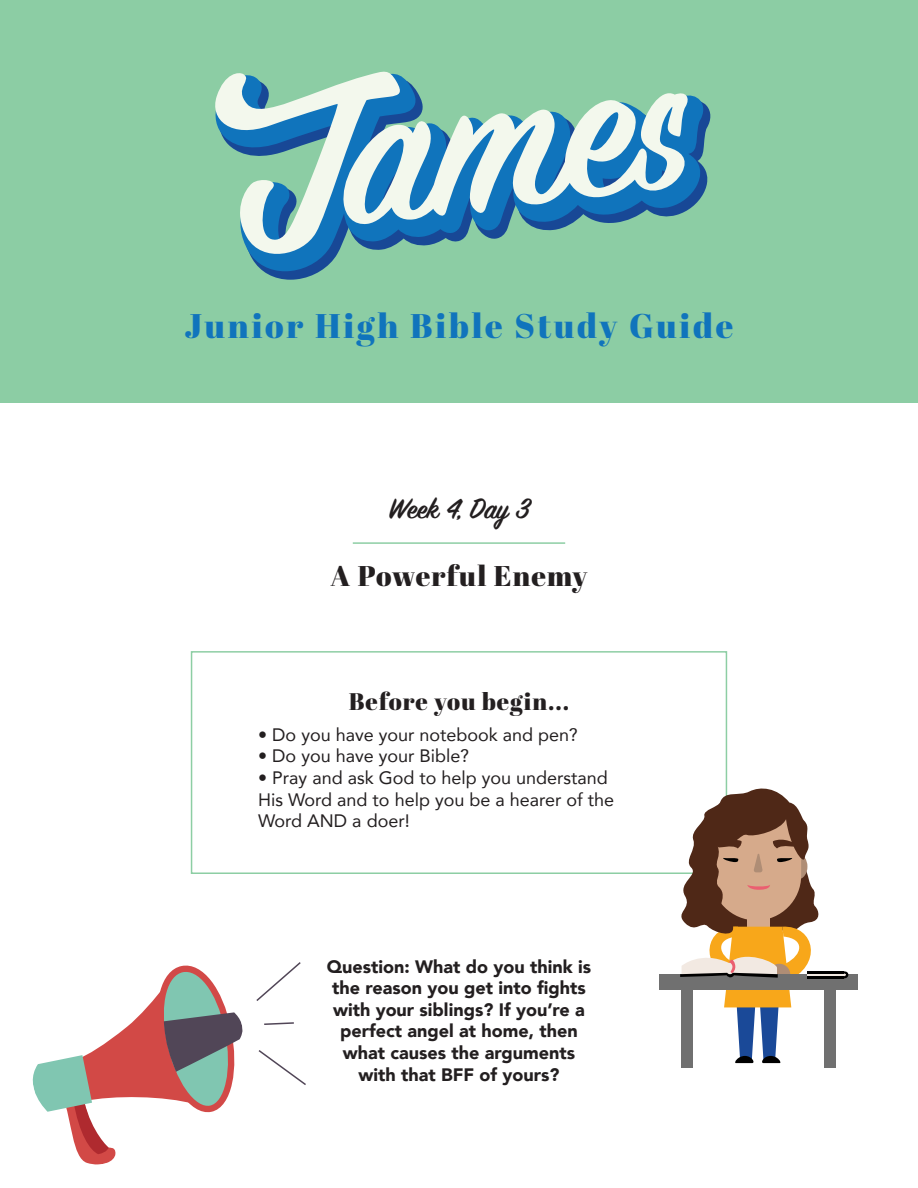
<style>
.page{position:relative;width:918px;height:1188px;background:#fff}
.page>*{position:absolute;margin:0;border:0;box-sizing:border-box;transform-origin:0 0}
.t1{font:34.2px "Abril Fatface";letter-spacing:.08em;color:#1074bc}
.t2{font:600 31.5px "Sign Painter House Script";letter-spacing:-.01em;color:#231f20}
.t3{font:28.5px "Abril Fatface";letter-spacing:.04em;color:#231f20}
.t4{font:24px "Abril Fatface";letter-spacing:.04em;color:#231f20}
.t5{font:900 18px/21.6px "Avenir";color:#231f20;text-align:center}
.t6{font:18px/21.6px "Avenir";color:#231f20}
</style>
<div class="page">
<div style="left:0;top:0;width:918px;height:402px;background:#8ccda4"></div>
<svg style="left:263px;top:103px;width:448px;height:177px"></svg>
<svg style="left:256px;top:78px;width:448px;height:193px"></svg>
<svg style="left:403px;top:87px;width:288px;height:138px"></svg>
<svg style="left:215px;top:71px;width:188px;height:193px"></svg>
<div style="left:191px;top:651px;width:536px;height:223px;border:2px solid #8dcea4"></div>
<hr style="left:353px;top:542px;width:212px;height:2px;background:#8dcea4">
<div style="left:824px;top:982px;width:11px;height:86px;background:#707070"></div>
<div style="left:682px;top:982px;width:11px;height:86px;background:#707070"></div>
<div style="left:660px;top:975px;width:198px;height:15px;background:#707070"></div>
<svg style="left:824px;top:973px;width:14px;height:3px"></svg>
<hr style="left:807px;top:976px;width:36px;height:2px;background:#000">
<svg style="left:838px;top:971px;width:12px;height:8px"></svg>
<hr style="left:807px;top:971px;width:36px;height:2px;background:#000">
<svg style="left:674px;top:789px;width:150px;height:274px"></svg>
<svg style="left:32px;top:965px;width:211px;height:200px"></svg>
<svg style="left:256px;top:962px;width:45px;height:39px"></svg>
<svg style="left:258px;top:1050px;width:48px;height:35px"></svg>
<svg style="left:264px;top:1022px;width:30px;height:3px"></svg>
<p class="t1" style="left:185px;top:301px;width:550px">Junior High Bible Study Guide</p>
<p class="t2" style="left:389px;top:490px;width:142px">Week 4, Day 3</p>
<p class="t3" style="left:331px;top:556px;width:258px">A Powerful Enemy</p>
<p class="t4" style="left:349px;top:685px;width:222px">Before you begin...</p>
<p class="t6" style="left:258px;top:723px;width:321px">• Do you have your notebook and pen?</p>
<p class="t6" style="left:258px;top:745px;width:212px">• Do you have your Bible?</p>
<p class="t6" style="left:258px;top:766px;width:351px">• Pray and ask God to help you understand</p>
<p class="t6" style="left:258px;top:788px;width:357px">His Word and to help you be a hearer of the<br>Word AND a doer!</p>
<p class="t5" style="left:327px;top:955px;width:266px">Question: What do you think is the reason you get into fights with your siblings? If you’re a perfect angel at home, then what causes the arguments with that BFF of yours?</p>
</div>
